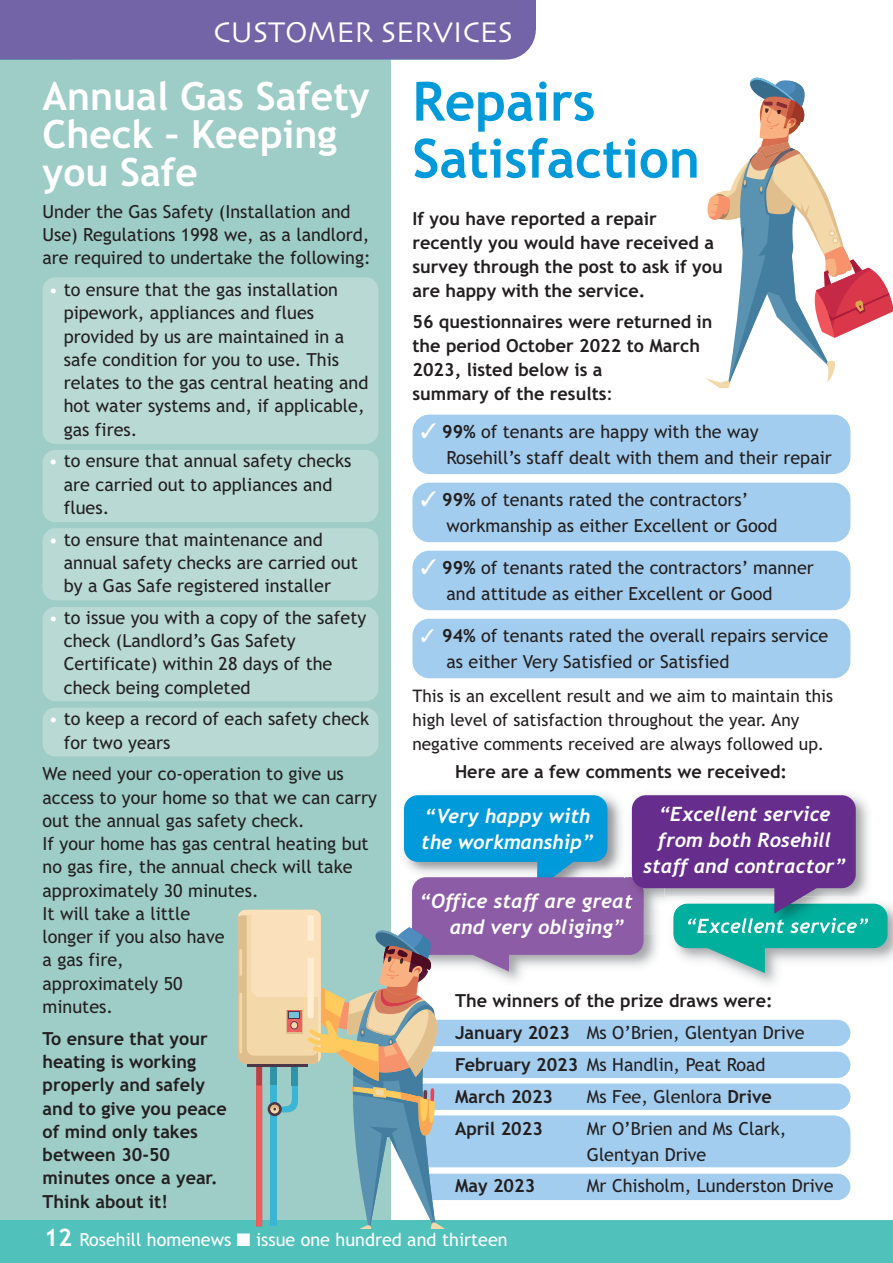
<style>
.page{position:relative;width:893px;height:1263px;background:#fff}
.page>*{position:absolute;margin:0;border:0;box-sizing:border-box;transform-origin:0 0}
.t1{font:700 54px/57px "Trebuchet MS";color:#009ada}
.t2{font:700 39px/38.2px "Trebuchet MS";color:#fff}
.t3{font:30px "Skia";color:#fff}
.t4{font:italic 700 19.8px/26px "Trebuchet";color:#fff}
.t5{font:18px/23.2px "Trebuchet MS";color:#231f20}
.t6{font:700 18px/23.2px "Trebuchet MS";color:#231f20}
.t7{font:18px "Trebuchet MS";color:#fff}
.t8{font:17.25px/24px "Trebuchet MS";color:#231f20}
.s1{color:#fff}
.s2{font-weight:400}
.s3{font-weight:700}
.s4{font-weight:700;font-size:24px}
</style>
<div class="page">
<div style="left:0;top:45px;width:391px;height:1184px;background:#9eccc6"></div>
<div style="left:43px;top:277px;width:335px;height:167px;background:#b8d9d4"></div>
<div style="left:43px;top:450px;width:335px;height:72px;background:#b8d9d4"></div>
<div style="left:43px;top:528px;width:335px;height:72px;background:#b8d9d4"></div>
<div style="left:43px;top:607px;width:335px;height:94px;background:#b8d9d4"></div>
<div style="left:43px;top:708px;width:335px;height:48px;background:#b8d9d4"></div>
<div style="left:412px;top:415px;width:438px;height:59px;background:#a3cdee;border-radius:17px"></div>
<div style="left:412px;top:483px;width:438px;height:59px;background:#a3cdee;border-radius:17px"></div>
<div style="left:412px;top:551px;width:438px;height:59px;background:#a3cdee;border-radius:17px"></div>
<div style="left:412px;top:619px;width:438px;height:59px;background:#a3cdee;border-radius:17px"></div>
<div style="left:412px;top:1020px;width:438px;height:26px;background:#a3cdee;border-radius:13px"></div>
<div style="left:412px;top:1052px;width:438px;height:26px;background:#a3cdee;border-radius:13px"></div>
<div style="left:412px;top:1083px;width:438px;height:27px;background:#a3cdee;border-radius:13px"></div>
<div style="left:412px;top:1115px;width:438px;height:52px;background:#a3cdee;border-radius:17px"></div>
<div style="left:417px;top:1174px;width:433px;height:26px;background:#a3cdee;border-radius:13px"></div>
<img style="left:403px;top:794px;width:219px;height:76px">
<div style="left:404px;top:795px;width:203px;height:67px;background:#009ada;border-radius:14px"></div>
<svg style="left:537px;top:862px;width:37px;height:8px"></svg>
<img style="left:537px;top:870px;width:26px;height:7px">
<div style="left:412px;top:877px;width:232px;height:78px;background:#8d5ca6;border-radius:14px"></div>
<svg style="left:458px;top:955px;width:51px;height:16px"></svg>
<img style="left:673px;top:904px;width:219px;height:80px">
<div style="left:673px;top:904px;width:214px;height:44px;background:#00af9c;border-radius:14px"></div>
<svg style="left:700px;top:948px;width:65px;height:25px"></svg>
<svg style="left:706px;top:78px;width:187px;height:310px"></svg>
<img style="left:628px;top:794px;width:241px;height:117px">
<img style="left:625px;top:877px;width:19px;height:58px">
<img style="left:667px;top:897px;width:210px;height:14px">
<img style="left:673px;top:904px;width:204px;height:31px">
<img style="left:688px;top:918px;width:142px;height:15px">
<div style="left:632px;top:795px;width:224px;height:93px;background:#662d8d;border-radius:14px"></div>
<svg style="left:774px;top:888px;width:47px;height:25px"></svg>
<div style="left:0;top:1220px;width:893px;height:43px;background:#50c2bb"></div>
<hr style="left:892px;top:723px;width:1px;height:497px;background:#86c1e9">
<div style="left:0;top:0;width:536px;height:60px;background:#7264a6"></div>
<svg style="left:238px;top:910px;width:210px;height:319px"></svg>
<h3 class="t3" style="left:213px;top:14px;width:301px">CUSTOMER SERVICES</h3>
<h3 class="t3" style="left:92px;top:14px;width:419px">REPAIRS AND MAINTENANCE</h3>
<h2 class="t2" style="left:43px;top:80px;width:329px">Annual Gas Safety<br>Check – Keeping you Safe</h2>
<p class="t5" style="left:43px;top:201px;width:330px">Under the Gas Safety (Installation and<br>Use) Regulations 1998 we, as a landlord, are required to undertake the following:</p>
<p class="t5" style="left:64px;top:280px;width:306px;text-indent:-15px"><span class="s1">•</span> to ensure that the gas installation pipework, appliances and flues provided by us are maintained in a safe condition for you to use. This relates to the gas central heating and hot water systems and, if applicable, gas fires.</p>
<p class="t5" style="left:64px;top:451px;width:289px;text-indent:-15px"><span class="s1">•</span> to ensure that annual safety checks are carried out to appliances and flues.</p>
<p class="t5" style="left:64px;top:529px;width:296px;text-indent:-15px"><span class="s1">•</span> to ensure that maintenance and annual safety checks are carried out by a Gas Safe registered installer</p>
<p class="t5" style="left:64px;top:607px;width:304px;text-indent:-15px"><span class="s1">•</span> to issue you with a copy of the safety check (Landlord’s Gas Safety<br>Certificate) within 28 days of the check being completed</p>
<p class="t5" style="left:64px;top:709px;width:307px;text-indent:-15px"><span class="s1">•</span> to keep a record of each safety check for two years</p>
<p class="t5" style="left:43px;top:764px;width:336px">We need your co-operation to give us access to your home so that we can carry out the annual gas safety check.<br>If your home has gas central heating but no gas fire, the annual check will take approximately 30 minutes.<br>It will take a little<br>longer if you also have<br>a gas fire,<br>approximately 50<br>minutes.</p>
<p class="t6" style="left:43px;top:1028px;width:186px">To ensure that your heating is working properly and safely and to give you peace of mind only takes between 30-50 minutes once a year.<br>Think about it!</p>
<h1 class="t1" style="left:412px;top:77px;width:289px">Repairs<br>Satisfaction</h1>
<p class="t6" style="left:412px;top:208px;width:312px;line-height:24px">If you have reported a repair recently you would have received a survey through the post to ask if you are happy with the service.</p>
<p class="t6" style="left:412px;top:311px;width:302px;line-height:24px">56 questionnaires were returned in the period October 2022 to March<br>2023, listed below is a<br>summary of the results<span class="s2">:</span></p>
<p class="t5" style="left:446px;top:420px;width:387px;line-height:25.5px;text-indent:-26px"><span class="s1">✓</span> <span class="s3">99%</span> of tenants are happy with the way<br>Rosehill’s staff dealt with them and their repair</p>
<p class="t5" style="left:446px;top:488px;width:333px;line-height:25.5px;text-indent:-26px"><span class="s1">✓</span> <span class="s3">99%</span> of tenants rated the contractors’ workmanship as either Excellent or Good</p>
<p class="t5" style="left:446px;top:556px;width:369px;line-height:25.5px;text-indent:-26px"><span class="s1">✓</span> <span class="s3">99%</span> of tenants rated the contractors’ manner and attitude as either Excellent or Good</p>
<p class="t5" style="left:446px;top:624px;width:383px;line-height:25.5px;text-indent:-26px"><span class="s1">✓</span> <span class="s3">94%</span> of tenants rated the overall repairs service as either Very Satisfied or Satisfied</p>
<p class="t8" style="left:412px;top:686px;width:422px">This is an excellent result and we aim to maintain this high level of satisfaction throughout the year. Any negative comments received are always followed up.</p>
<p class="t6" style="left:455px;top:761px;width:334px">Here are a few comments we received:</p>
<p class="t4" style="left:421px;top:805px;width:174px">“Very happy with the workmanship”</p>
<p class="t4" style="left:450px;top:890px;width:184px;text-indent:-30px">“Office staff are great and very obliging”</p>
<p class="t4" style="left:643px;top:803px;width:205px;text-align:center">“Excellent service from both Rosehill staff and contractor”</p>
<p class="t6" style="left:455px;top:986px;width:351px;line-height:32px">The winners of the prize draws were:<br>January 2023 <span class="s2">Ms O’Brien, Glentyan Drive<br></span>February 2023 <span class="s2">Ms Handlin, Peat Road<br></span>March 2023</p>
<p class="t5" style="left:587px;top:1087px;width:187px">Ms Fee, Glenlora <span class="s3">Drive</span></p>
<p class="t6" style="left:455px;top:1118px;width:89px">April 2023</p>
<p class="t5" style="left:587px;top:1117px;width:201px;line-height:25.5px">Mr O’Brien and Ms Clark,<br>Glentyan Drive</p>
<p class="t6" style="left:455px;top:1176px;width:82px">May 2023</p>
<p class="t5" style="left:587px;top:1176px;width:248px">Mr Chisholm, Lunderston Drive</p>
<p class="t7" style="left:44px;top:1233px;width:465px"><span class="s4">12</span> Rosehill homenews ■ issue one hundred and thirteen</p>
</div>
